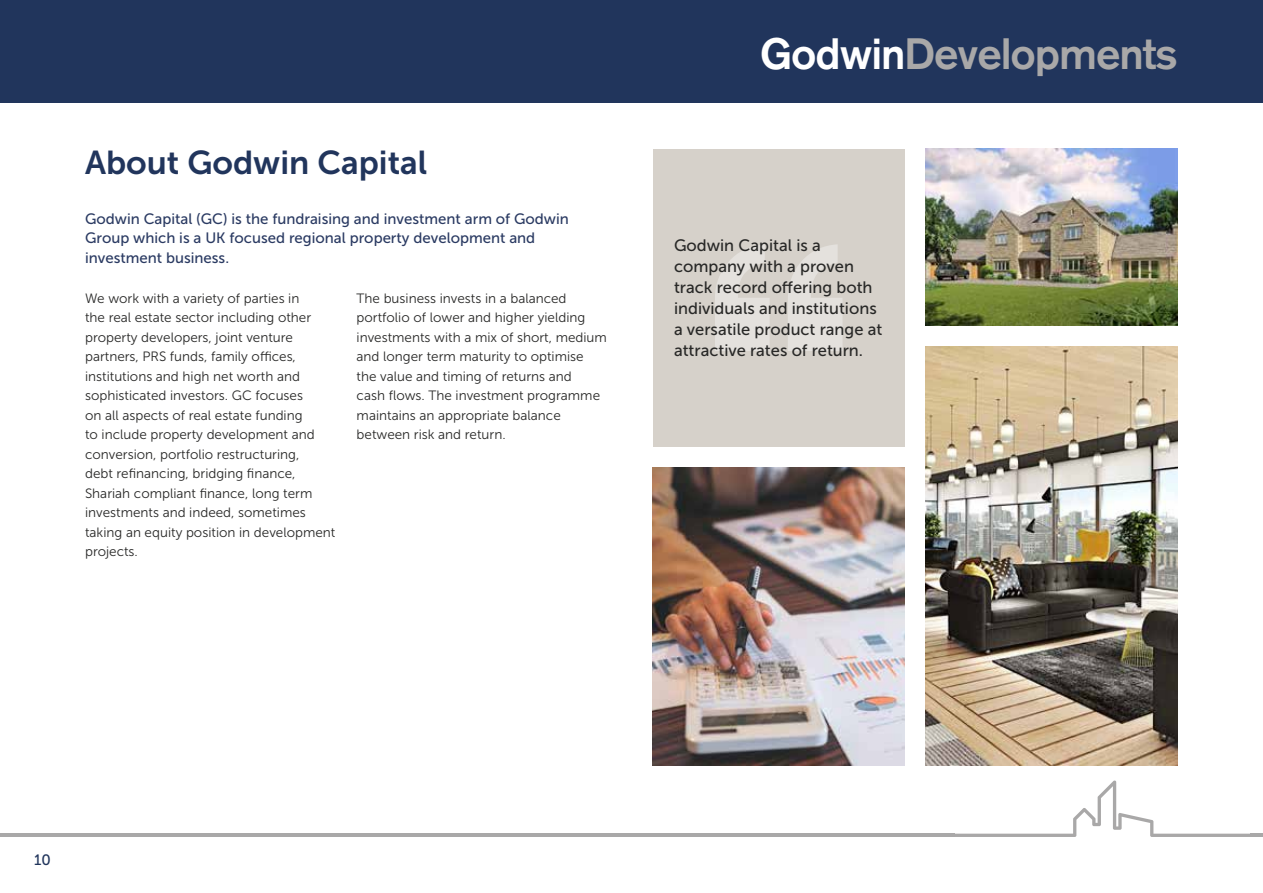
<style>
.page{position:relative;width:1263px;height:893px;background:#fff}
.page>*{position:absolute;margin:0;border:0;box-sizing:border-box;transform-origin:0 0}
.t1{font:500 43.5px "Akzidenz Grotesk BE";letter-spacing:-.025em;color:#a9a8a8}
.t2{font:33px "Museo Sans 700";color:#21355c}
.t3{font:16.5px/21px "Museo Sans 500";color:#282827}
.t4{font:15px/19.5px "Museo Sans 500";color:#2a3a62}
.t5{font:15px "Museo Sans 500";color:#21355c}
.t6{font:13.5px/19.5px "Museo Sans 300";color:#282827}
.s1{color:#fff}
</style>
<div class="page">
<div style="left:653px;top:149px;width:252px;height:297px;background:#d6d1ca"></div>
<img style="left:653px;top:468px;width:252px;height:297px">
<img style="left:926px;top:347px;width:252px;height:419px">
<img style="left:926px;top:149px;width:252px;height:177px">
<svg style="left:788px;top:244px;width:54px;height:107px"></svg>
<svg style="left:715px;top:245px;width:55px;height:106px"></svg>
<div style="left:0;top:0;width:1263px;height:103px;background:#21355c"></div>
<hr style="left:0;top:834px;width:955px;height:3px;background:#a9a8a8">
<svg style="left:951px;top:780px;width:312px;height:57px"></svg>
<h2 class="t2" style="left:85px;top:144px;width:344px">About Godwin Capital</h2>
<p class="t4" style="left:85px;top:209px;width:485px">Godwin Capital (GC) is the fundraising and investment arm of Godwin<br>Group which is a UK focused regional property development and investment business.</p>
<p class="t6" style="left:85px;top:288px;width:252px">We work with a variety of parties in<br>the real estate sector including other property developers, joint venture partners, PRS funds, family offices, institutions and high net worth and sophisticated investors. GC focuses<br>on all aspects of real estate funding<br>to include property development and conversion, portfolio restructuring,<br>debt refinancing, bridging finance, Shariah compliant finance, long term investments and indeed, sometimes taking an equity position in development projects.</p>
<p class="t6" style="left:357px;top:288px;width:252px">The business invests in a balanced portfolio of lower and higher yielding investments with a mix of short, medium and longer term maturity to optimise the value and timing of returns and<br>cash flows. The investment programme maintains an appropriate balance between risk and return.</p>
<h1 class="t1" style="left:760px;top:27px;width:420px"><span class="s1">Godwin</span>Developments</h1>
<p class="t3" style="left:674px;top:235px;width:210px">Godwin Capital is a company with a proven track record offering both individuals and institutions a versatile product range at attractive rates of return.</p>
<p class="t5" style="left:34px;top:852px;width:18px">10</p>
</div>
